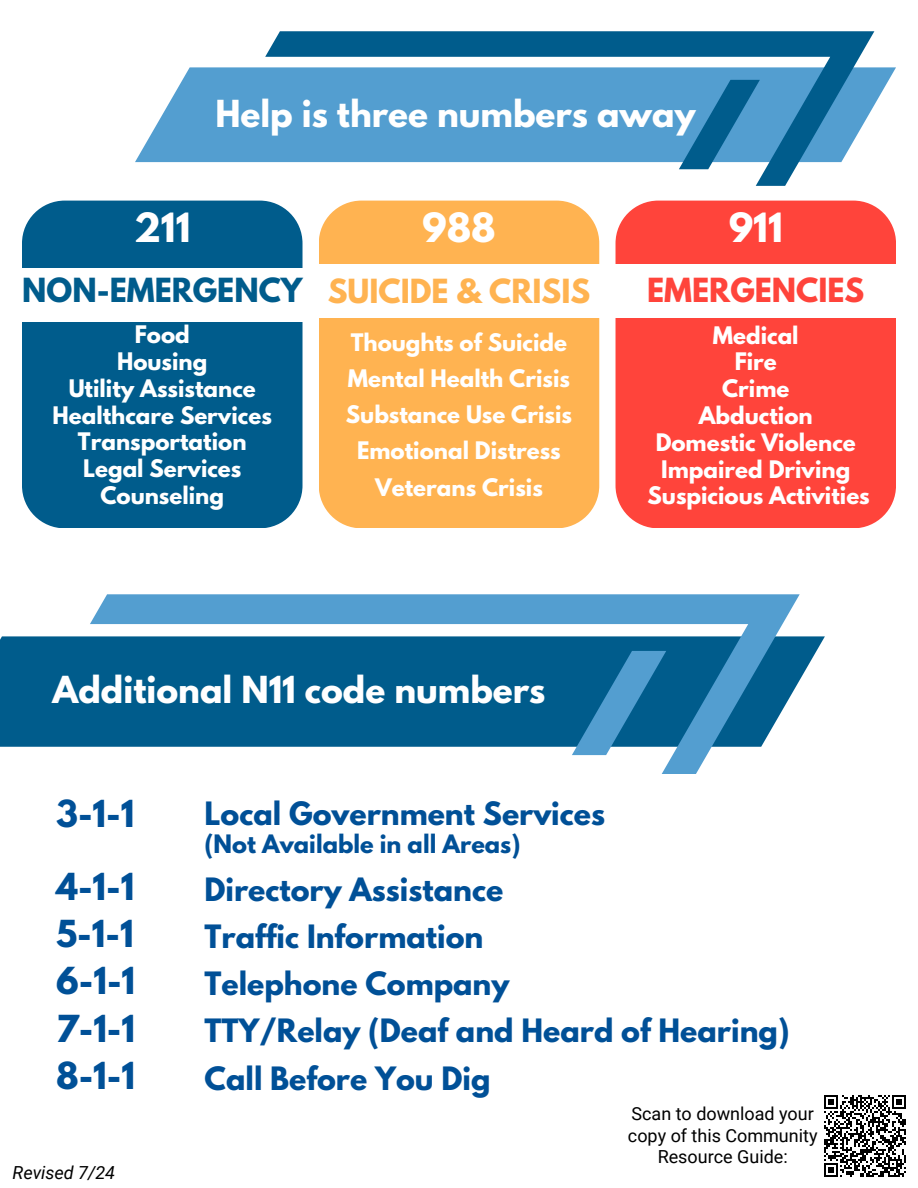
<style>
.page{position:relative;width:918px;height:1188px;background:#fff}
.page>*{position:absolute;margin:0;border:0;box-sizing:border-box;transform-origin:0 0}
.t1{font:700 35.7px "League Spartan";color:#fff}
.t2{font:700 33px "League Spartan";color:#fff}
.t3{font:700 33px "League Spartan";color:#005097}
.t4{font:700 29.4px "League Spartan";color:#ffb351}
.t5{font:700 29.4px "League Spartan";color:#005c8c}
.t6{font:700 29.4px "League Spartan";color:#ff443b}
.t7{font:700 28.5px "League Spartan";color:#005097}
.t8{font:700 22.5px "League Spartan";color:#005097}
.t9{font:700 21.45px/26.8px "League Spartan";color:#fff;text-align:center}
.t10{font:18px/21.3px "Roboto";color:#000;text-align:center}
.t11{font:italic 18px "Roboto";color:#000}
</style>
<div class="page">
<div style="left:22px;top:201px;width:281px;height:327px;background:#005c8c;border-radius:43px"></div>
<div style="left:319px;top:201px;width:280px;height:327px;background:#ffb351;border-radius:43px"></div>
<div style="left:616px;top:201px;width:280px;height:327px;background:#ff443b;border-radius:43px"></div>
<div style="left:22px;top:268px;width:281px;height:54px;background:#fff"></div>
<div style="left:616px;top:265px;width:280px;height:53px;background:#fff"></div>
<div style="left:319px;top:265px;width:280px;height:53px;background:#fff"></div>
<svg style="left:135px;top:67px;width:761px;height:95px;fill:#539ed0"></svg>
<svg style="left:265px;top:31px;width:609px;height:155px;fill:#539ed0"></svg>
<svg style="left:0;top:636px;width:825px;height:111px;fill:#005c8c"></svg>
<svg style="left:90px;top:594px;width:710px;height:180px;fill:#005c8c"></svg>
<img style="left:824px;top:1095px;width:82px;height:82px">
<h1 class="t2" style="left:215px;top:98px;width:482px">Help is three numbers away</h1>
<h1 class="t1" style="left:134px;top:210px;width:58px">211</h1>
<h4 class="t1" style="left:422px;top:210px;width:75px">988</h4>
<h2 class="t1" style="left:729px;top:210px;width:56px">911</h2>
<h4 class="t5" style="left:22px;top:276px;width:282px">NON-EMERGENCY</h4>
<h2 class="t4" style="left:328px;top:277px;width:264px">SUICIDE &amp; CRISIS</h2>
<h1 class="t6" style="left:647px;top:276px;width:219px">EMERGENCIES</h1>
<h1 class="t9" style="left:53px;top:324px;width:221px">Food<br>Housing<br>Utility Assistance<br>Healthcare Services<br>Transportation<br>Legal Services<br>Counseling</h1>
<h2 class="t9" style="left:346px;top:327px;width:228px;line-height:36.2px">Thoughts of Suicide<br>Mental Health Crisis<br>Substance Use Crisis<br>Emotional Distress<br>Veterans Crisis</h2>
<h4 class="t9" style="left:648px;top:324px;width:224px">Medical<br>Fire<br>Crime<br>Abduction<br>Domestic Violence<br>Impaired Driving<br>Suspicious Activities</h4>
<h3 class="t2" style="left:53px;top:673px;width:494px">Additional N11 code numbers</h3>
<p class="t3" style="left:56px;top:798px;width:80px">3-1-1</p>
<h1 class="t3" style="left:56px;top:870px;width:80px">4-1-1</h1>
<h1 class="t3" style="left:56px;top:918px;width:79px">5-1-1</h1>
<h4 class="t3" style="left:56px;top:965px;width:81px">6-1-1</h4>
<h1 class="t3" style="left:56px;top:1012px;width:81px">7-1-1</h1>
<h1 class="t3" style="left:56px;top:1059px;width:81px">8-1-1</h1>
<h3 class="t11" style="left:13px;top:1163px;width:104px">Revised 7/24</h3>
<h1 class="t7" style="left:204px;top:800px;width:402px">Local Government Services</h1>
<h1 class="t8" style="left:204px;top:833px;width:317px">(Not Available in all Areas)</h1>
<h1 class="t7" style="left:204px;top:875px;width:300px">Directory Assistance</h1>
<h1 class="t7" style="left:205px;top:922px;width:280px">Traffic Information</h1>
<p class="t7" style="left:205px;top:969px;width:306px">Telephone Company</p>
<h3 class="t7" style="left:205px;top:1017px;width:586px">TTY/Relay (Deaf and Heard of Hearing)</h3>
<h3 class="t7" style="left:205px;top:1064px;width:287px">Call Before You Dig</h3>
<h3 class="t10" style="left:628px;top:1104px;width:191px">Scan to download your copy of this Community<br>Resource Guide:</h3>
</div>
